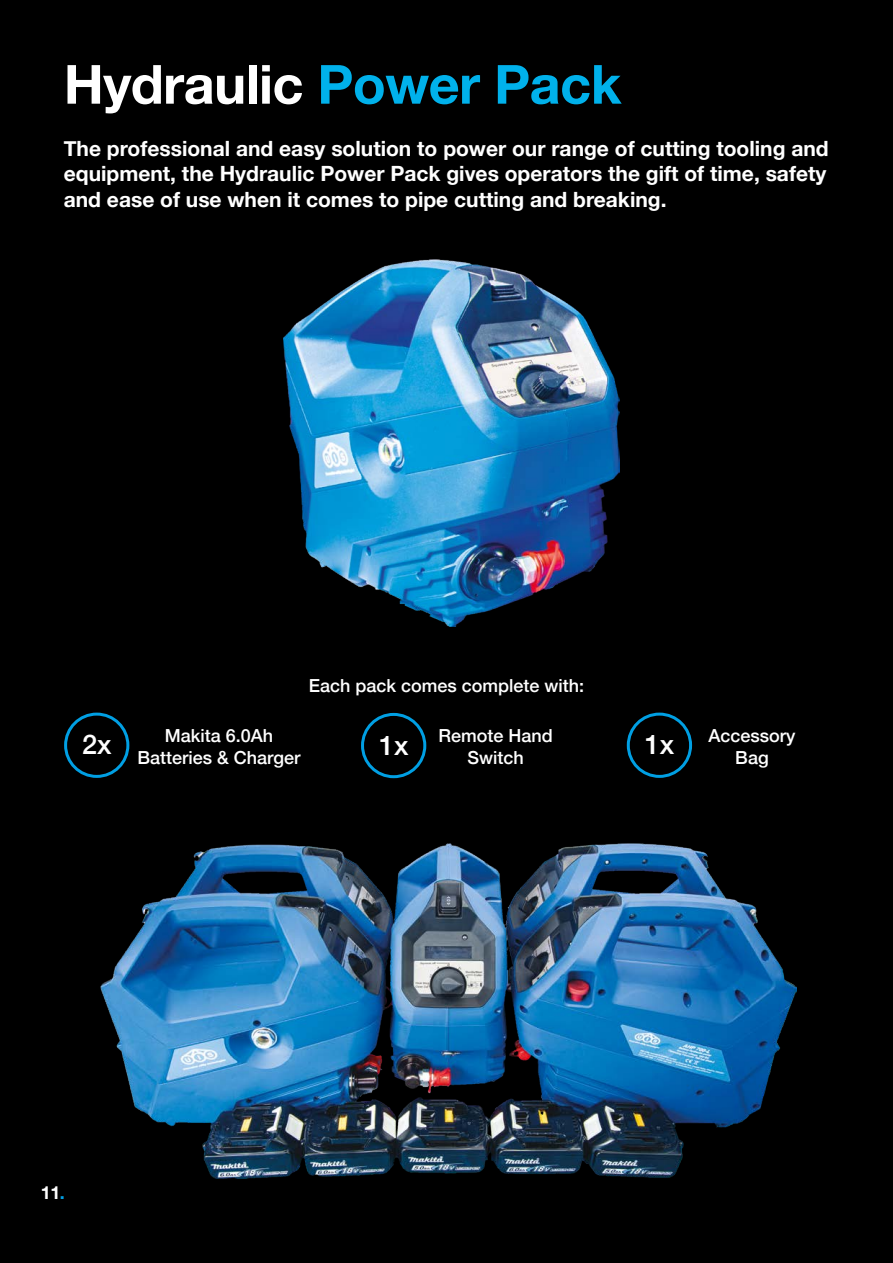
<style>
.page{position:relative;width:893px;height:1263px;background:#000}
.page>*{position:absolute;margin:0;border:0;box-sizing:border-box;transform-origin:0 0}
.t1{font:700 54px "Helvetica Neue";letter-spacing:-.01em;color:#fff}
.t2{font:500 27px "Helvetica Neue";color:#fff}
.t3{font:700 21px/25.2px "Helvetica Neue";color:#fff;text-align:justify}
.t4{font:500 18px/21.6px "Helvetica Neue";color:#fff;text-align:center}
.t5{font:700 18px "Helvetica Neue";color:#fff}
.s1{color:#00b1eb}
.s2{color:#009fe3}
</style>
<div class="page">
<img style="left:100px;top:843px;width:696px;height:336px">
<div style="left:64px;top:713px;width:65px;height:65px;border:3px solid #009fe3;border-radius:50%"></div>
<div style="left:361px;top:713px;width:65px;height:65px;border:3px solid #009fe3;border-radius:50%"></div>
<div style="left:627px;top:713px;width:65px;height:65px;border:3px solid #009fe3;border-radius:50%"></div>
<img style="left:283px;top:260px;width:336px;height:367px">
<h1 class="t1" style="left:64px;top:42px;width:559px">Hydraulic <span class="s1">Power Pack</span></h1>
<p class="t3" style="left:64px;top:137px;width:766px">The professional and easy solution to power our range of cutting tooling and equipment, the Hydraulic Power Pack gives operators the gift of time, safety and ease of use when it comes to pipe cutting and breaking.</p>
<p class="t4" style="left:309px;top:673px;width:277px">Each pack comes complete with:</p>
<p class="t4" style="left:138px;top:723px;width:165px">Makita 6.0Ah<br>Batteries &amp; Charger</p>
<p class="t2" style="left:379px;top:723px;width:31px">1x</p>
<p class="t4" style="left:708px;top:723px;width:89px">Accessory<br>Bag</p>
<p class="t2" style="left:82px;top:723px;width:31px">2x</p>
<p class="t4" style="left:439px;top:724px;width:116px">Remote Hand<br>Switch</p>
<p class="t2" style="left:645px;top:723px;width:31px">1x</p>
<p class="t5" style="left:41px;top:1178px;width:25px">11<span class="s2">.</span></p>
</div>
